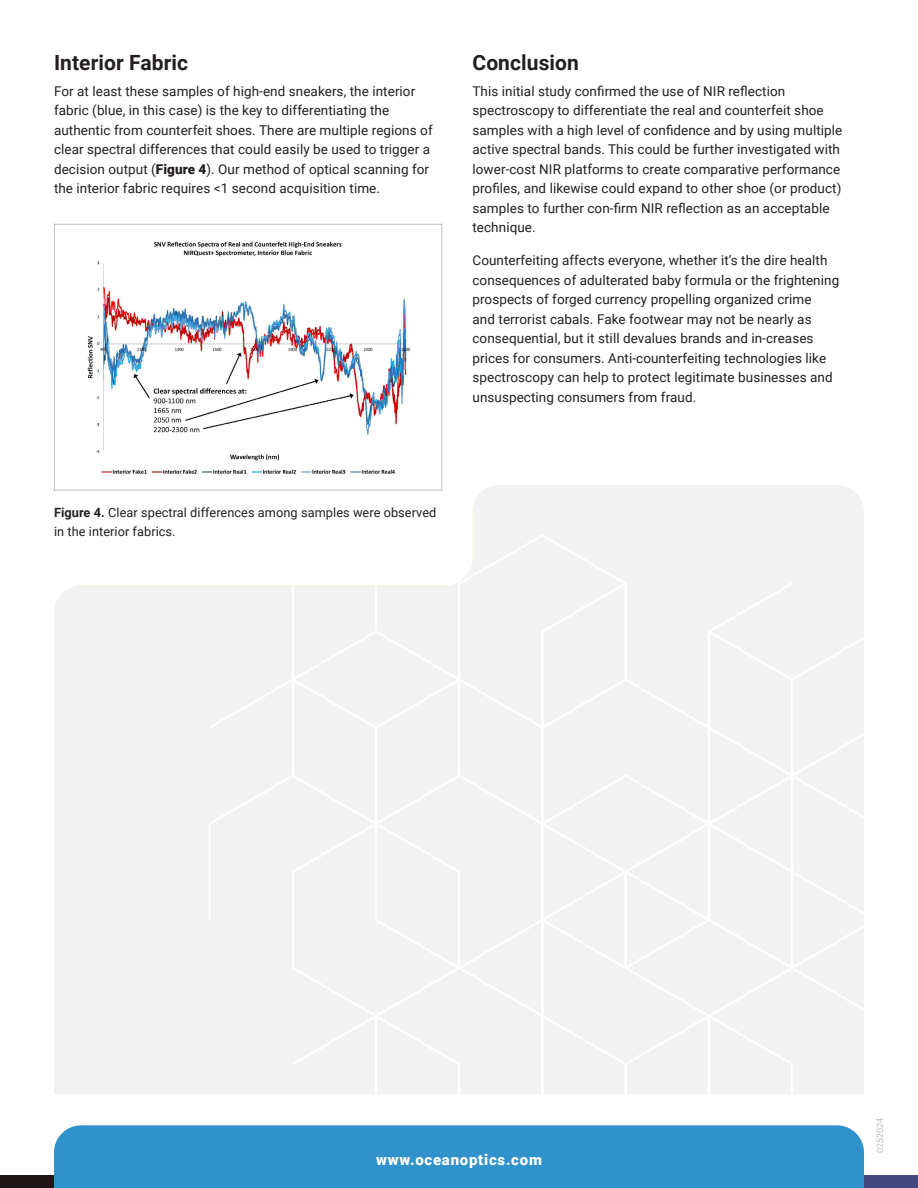
<style>
.page{position:relative;width:918px;height:1188px;background:#fff}
.page>*{position:absolute;margin:0;border:0;box-sizing:border-box;transform-origin:0 0}
.t1{font:700 21px "Roboto";letter-spacing:.005em;color:#231f20}
.t2{font:900 15px "Roboto";letter-spacing:.05em;color:#fff}
.t3{font:13.5px/19.5px "Roboto";letter-spacing:.005em;color:#231f20}
.t4{font:12.75px/19.5px "Roboto";letter-spacing:.005em;color:#231f20}
.t5{font:9px "Roboto";color:#bebec0}
.s1{font-weight:900}
.s2{font-weight:700}
</style>
<div class="page">
<img style="left:87px;top:241px;width:324px;height:233px">
<div style="left:0;top:1175px;width:918px;height:13px;background:#1c1617"></div>
<div style="left:694px;top:1175px;width:224px;height:13px;background:#444982"></div>
<div style="left:54px;top:1125px;width:810px;height:63px;background:#3092ca"></div>
<h1 class="t1" style="left:54px;top:48px;width:136px">Interior Fabric</h1>
<p class="t3" style="left:54px;top:81px;width:380px">For at least these samples of high-end sneakers, the interior fabric (blue, in this case) is the key to differentiating the authentic from counterfeit shoes. There are multiple regions of clear spectral differences that could easily be used to trigger a decision output (<span class="s1">Figure 4</span>). Our method of optical scanning for the interior fabric requires &lt;1 second acquisition time.</p>
<h1 class="t1" style="left:472px;top:48px;width:108px">Conclusion</h1>
<p class="t3" style="left:472px;top:81px;width:371px">This initial study confirmed the use of NIR reflection spectroscopy to differentiate the real and counterfeit shoe samples with a high level of confidence and by using multiple active spectral bands. This could be further investigated with lower-cost NIR platforms to create comparative performance profiles, and likewise could expand to other shoe (or product) samples to further con-firm NIR reflection as an acceptable technique.</p>
<p class="t3" style="left:472px;top:250px;width:368px">Counterfeiting affects everyone, whether it’s the dire health consequences of adulterated baby formula or the frightening prospects of forged currency propelling organized crime<br>and terrorist cabals. Fake footwear may not be nearly as consequential, but it still devalues brands and in-creases prices for consumers. Anti-counterfeiting technologies like spectroscopy can help to protect legitimate businesses and unsuspecting consumers from fraud.</p>
<p class="t4" style="left:54px;top:502px;width:384px"><span class="s2">Figure 4.</span> Clear spectral differences among samples were observed in the interior fabrics.</p>
<p class="t2" style="left:376px;top:1149px;width:167px">www.oceanoptics.com</p>
<p class="t5" style="left:874px;top:1153px;width:37px;rotate:-90deg">0252024</p>
</div>
